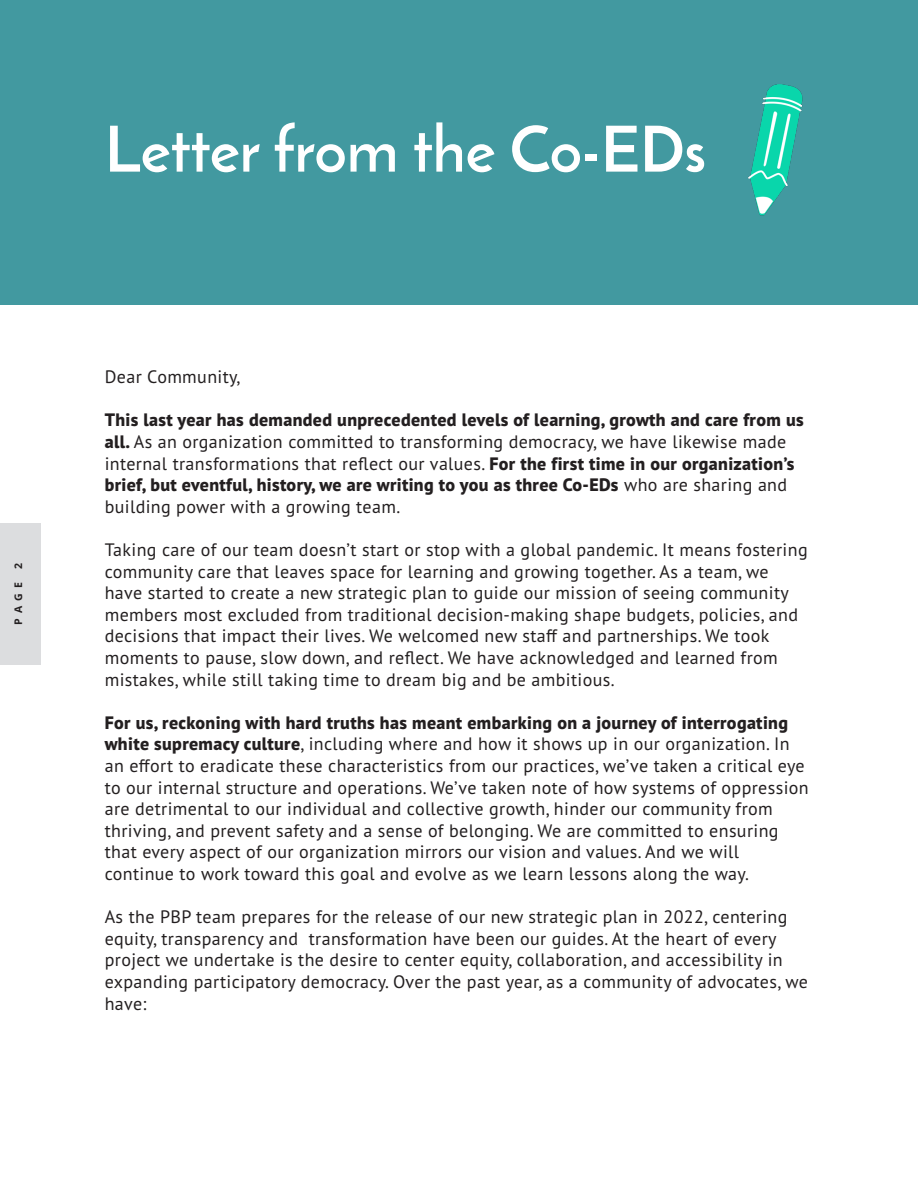
<style>
.page{position:relative;width:918px;height:1188px;background:#fff}
.page>*{position:absolute;margin:0;border:0;box-sizing:border-box;transform-origin:0 0}
.t1{font:700 63px "Josefin Sans";color:#fff}
.t2{font:18px/21.6px "PT Sans Pro";letter-spacing:.02em;color:#231f20}
.t3{font:800 18px/21.6px "PT Sans Pro";letter-spacing:.02em;color:#231f20}
.t4{font:700 10.5px "Open Sans";color:#231f20}
.s1{font-weight:400}
.s2{font-weight:800}
</style>
<div class="page">
<div style="left:0;top:0;width:918px;height:305px;background:#4299a0"></div>
<img style="left:748px;top:84px;width:55px;height:132px">
<div style="left:0;top:523px;width:41px;height:142px;background:#dcdddf"></div>
<p class="t4" style="left:11px;top:569px;width:7px;rotate:-90deg">2</p>
<p class="t4" style="left:11px;top:625px;width:45px;rotate:-90deg">PAGE</p>
<p class="t1" style="left:105px;top:110px;width:603px">Letter from the Co-EDs</p>
<p class="t2" style="left:105px;top:366px;width:137px">Dear Community,</p>
<p class="t3" style="left:105px;top:409px;width:700px">This last year has demanded unprecedented levels of learning, growth and care from us all. <span class="s1">As an organization committed to transforming democracy, we have likewise made internal transformations that reflect our values.</span> For the first time in our organization’s brief, but eventful, history, we are writing to you as three Co-EDs <span class="s1">who are sharing and building power with a growing team.</span></p>
<p class="t2" style="left:105px;top:538px;width:704px">Taking care of our team doesn’t start or stop with a global pandemic. It means fostering community care that leaves space for learning and growing together. As a team, we have started to create a new strategic plan to guide our mission of seeing community members most excluded from traditional decision-making shape budgets, policies, and decisions that impact their lives. We welcomed new staff and partnerships. We took moments to pause, slow down, and reflect. We have acknowledged and learned from mistakes, while still taking time to dream big and be ambitious.</p>
<p class="t2" style="left:105px;top:711px;width:705px"><span class="s2">For us, reckoning with hard truths has meant embarking on a journey of interrogating white supremacy culture</span>, including where and how it shows up in our organization. In an effort to eradicate these characteristics from our practices, we’ve taken a critical eye to our internal structure and operations. We’ve taken note of how systems of oppression are detrimental to our individual and collective growth, hinder our community from thriving, and prevent safety and a sense of belonging. We are committed to ensuring that every aspect of our organization mirrors our vision and values. And we will continue to work toward this goal and evolve as we learn lessons along the way.</p>
<p class="t2" style="left:105px;top:906px;width:705px">As the PBP team prepares for the release of our new strategic plan in 2022, centering equity, transparency and transformation have been our guides. At the heart of every project we undertake is the desire to center equity, collaboration, and accessibility in expanding participatory democracy. Over the past year, as a community of advocates, we have:</p>
</div>
